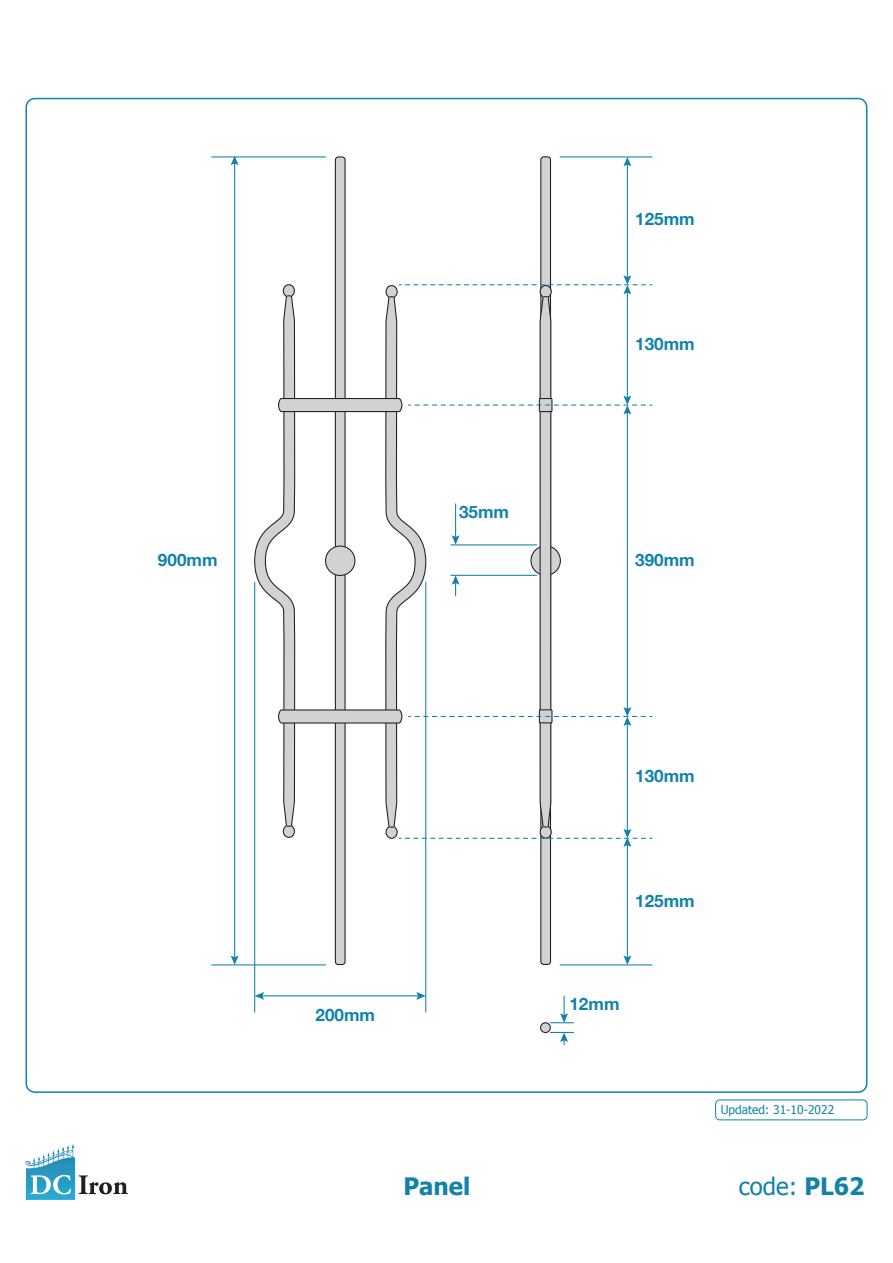
<style>
.page{position:relative;width:893px;height:1263px;background:#fff}
.page>*{position:absolute;margin:0;border:0;box-sizing:border-box;transform-origin:0 0}
.Product_Name{font:24px "Tahoma";color:#1282aa}
.Product_Name-2{font:700 24px "Tahoma";color:#1282aa}
.t1{font:700 17.1px "Helvetica Neue";color:#1282aa}
.Product_Name-3{font:12px "Tahoma";color:#1282aa}
.s1{font-weight:700}
</style>
<div class="page">
<div style="left:541px;top:157px;width:9px;height:393px;background:#d1d2d4;border-radius:3px"></div>
<div style="left:540px;top:156px;width:11px;height:395px;border:1px solid #231f20;border-radius:3px"></div>
<div style="left:541px;top:571px;width:9px;height:393px;background:#d1d2d4;border-radius:3px"></div>
<div style="left:540px;top:571px;width:11px;height:394px;border:1px solid #231f20;border-radius:3px"></div>
<div style="left:335px;top:157px;width:10px;height:393px;background:#d1d2d4;border-radius:3px"></div>
<div style="left:335px;top:156px;width:11px;height:395px;border:1px solid #231f20;border-radius:3px"></div>
<div style="left:335px;top:571px;width:10px;height:393px;background:#d1d2d4;border-radius:3px"></div>
<div style="left:335px;top:571px;width:11px;height:394px;border:1px solid #231f20;border-radius:3px"></div>
<hr style="left:212px;top:156px;width:114px;height:1px;background:#1282aa">
<hr style="left:212px;top:964px;width:114px;height:1px;background:#1282aa">
<hr style="left:425px;top:582px;width:1px;height:430px;background:#1282aa">
<hr style="left:254px;top:582px;width:1px;height:430px;background:#1282aa">
<hr style="left:560px;top:156px;width:92px;height:1px;background:#1282aa">
<hr style="left:560px;top:964px;width:92px;height:1px;background:#1282aa">
<hr style="left:234px;top:162px;width:1px;height:796px;background:#1282aa">
<svg style="left:231px;top:156px;width:8px;height:9px"></svg>
<svg style="left:231px;top:955px;width:8px;height:10px"></svg>
<hr style="left:627px;top:163px;width:1px;height:115px;background:#1282aa">
<svg style="left:623px;top:157px;width:8px;height:9px"></svg>
<hr style="left:627px;top:844px;width:1px;height:114px;background:#1282aa">
<svg style="left:623px;top:955px;width:8px;height:10px"></svg>
<svg style="left:550px;top:996px;width:24px;height:27px"></svg>
<svg style="left:550px;top:1032px;width:24px;height:13px"></svg>
<hr style="left:261px;top:995px;width:158px;height:1px;background:#1282aa">
<svg style="left:255px;top:992px;width:9px;height:8px"></svg>
<svg style="left:416px;top:992px;width:10px;height:8px"></svg>
<svg style="left:254px;top:275px;width:398px;height:572px"></svg>
<div style="left:541px;top:1023px;width:9px;height:9px;background:#d1d2d4;border-radius:50%"></div>
<div style="left:540px;top:1022px;width:11px;height:11px;border:1px solid #231f20;border-radius:50%"></div>
<div style="left:715px;top:1099px;width:152px;height:21px;border:1px solid #1282aa;border-radius:4px"></div>
<svg style="left:38px;top:1144px;width:35px;height:19px"></svg>
<svg style="left:30px;top:1175px;width:41px;height:19px"></svg>
<svg style="left:79px;top:1175px;width:49px;height:19px"></svg>
<p class="t1" style="left:635px;top:206px;width:61px">125mm</p>
<p class="t1" style="left:459px;top:499px;width:52px">35mm</p>
<p class="t1" style="left:635px;top:331px;width:61px">130mm</p>
<p class="t1" style="left:158px;top:547px;width:61px">900mm</p>
<p class="t1" style="left:635px;top:547px;width:61px">390mm</p>
<p class="t1" style="left:635px;top:763px;width:61px">130mm</p>
<p class="t1" style="left:635px;top:887px;width:61px">125mm</p>
<p class="t1" style="left:315px;top:1001px;width:61px">200mm</p>
<p class="t1" style="left:569px;top:991px;width:52px">12mm</p>
<p class="Product_Name-3" style="left:721px;top:1101px;width:115px">Updated: 31-10-2022</p>
<p class="Product_Name-2" style="left:403px;top:1169px;width:69px">Panel</p>
<p class="Product_Name" style="left:739px;top:1170px;width:127px">code: <span class="s1">PL62</span></p>
</div>
